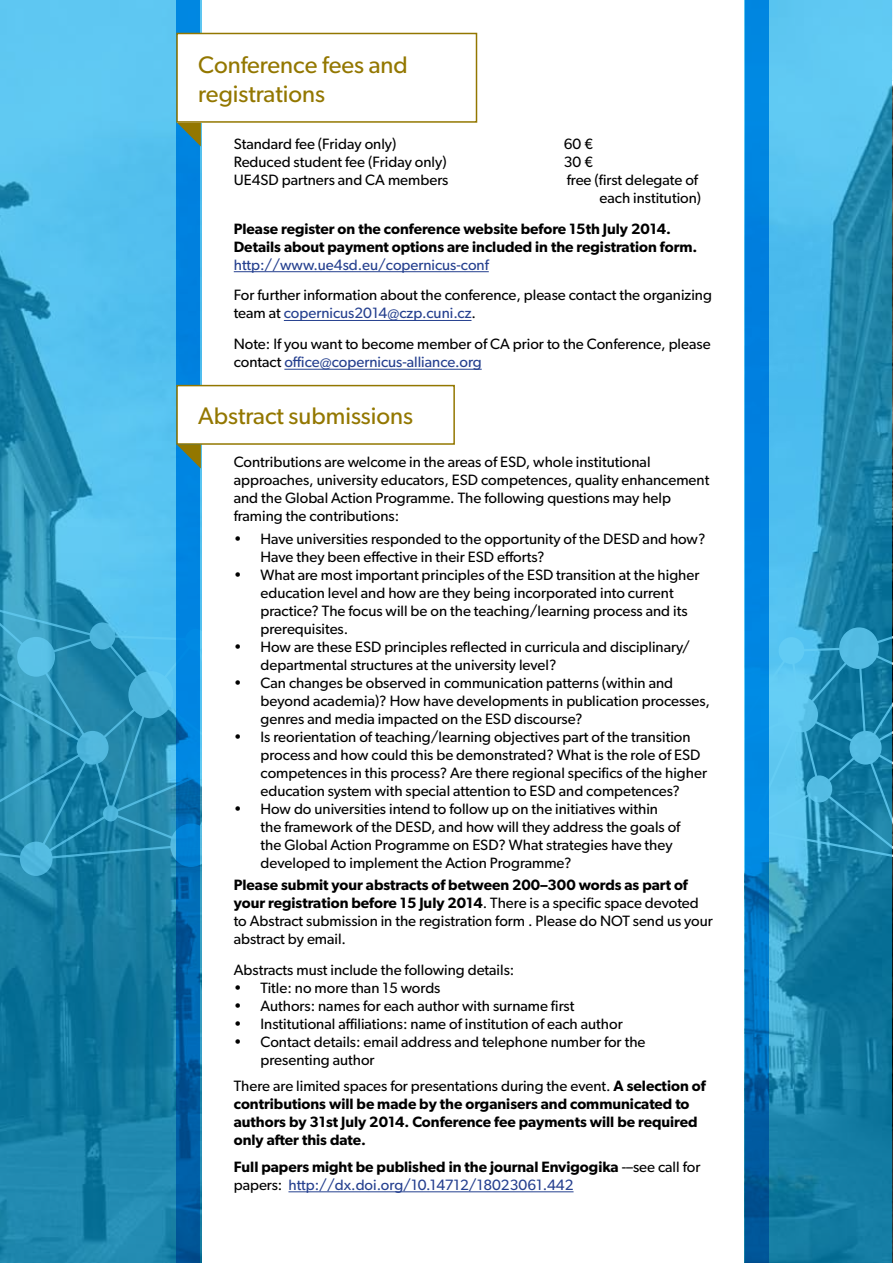
<style>
.page{position:relative;width:893px;height:1263px;background:#fff}
.page>*{position:absolute;margin:0;border:0;box-sizing:border-box;transform-origin:0 0}
.t1{font:24px/28.8px "Gibson";color:#937700}
.t2{font:15px/18px "Gibson";color:#000}
.t3{font:600 15px/18px "Gibson";color:#000}
.t4{font:15px "Gibson";color:#25408f}
.s1{color:#25408f}
.s2{font-weight:600}
.s3{font-weight:400}
.s4{font-weight:400;color:#25408f}
</style>
<div class="page">
<svg style="left:201px;top:595px;width:1px;height:281px"></svg>
<svg style="left:0;top:0;width:201px;height:1263px;background:#369ec7"></svg>
<svg style="left:176px;top:0;width:24px;height:1263px;background:#0072c4"></svg>
<div style="left:177px;top:33px;width:300px;height:90px;background:#fff"></div>
<div style="left:176px;top:33px;width:301px;height:90px;border:2px solid #937700"></div>
<svg style="left:177px;top:123px;width:24px;height:23px"></svg>
<svg style="left:177px;top:445px;width:24px;height:24px"></svg>
<div style="left:176px;top:385px;width:279px;height:60px;background:#fff;border:2px solid #937700"></div>
<svg style="left:892px;top:650px;width:1px;height:195px"></svg>
<svg style="left:769px;top:0;width:123px;height:1263px;background:#3099c1"></svg>
<hr style="left:234px;top:271px;width:255px;height:1px;background:#25408f">
<hr style="left:284px;top:320px;width:187px;height:1px;background:#25408f">
<hr style="left:284px;top:369px;width:198px;height:1px;background:#25408f">
<hr style="left:288px;top:1191px;width:286px;height:1px;background:#25408f">
<svg style="left:745px;top:0;width:24px;height:1263px;background:#007ad1"></svg>
<h1 class="t1" style="left:198px;top:50px;width:211px">Conference fees and registrations</h1>
<p class="t2" style="left:234px;top:135px;width:164px">Standard fee (Friday only)</p>
<p class="t2" style="left:564px;top:135px;width:31px">60 €</p>
<p class="t2" style="left:234px;top:153px;width:214px">Reduced student fee (Friday only)</p>
<p class="t2" style="left:564px;top:153px;width:31px">30 €</p>
<p class="t2" style="left:234px;top:171px;width:216px">UE4SD partners and CA members</p>
<p class="t2" style="left:567px;top:171px;width:136px;text-align:right">free (first delegate of each institution)</p>
<p class="t3" style="left:234px;top:219px;width:465px">Please register on the conference website before 15th July 2014.<br>Details about payment options are included in the registration form.</p>
<p class="t4" style="left:234px;top:255px;width:256px">http://www.ue4sd.eu/copernicus-conf</p>
<p class="t2" style="left:234px;top:286px;width:480px">For further information about the conference, please contact the organizing team at <span class="s1">copernicus2014@czp.cuni.cz</span>.</p>
<p class="t2" style="left:234px;top:335px;width:478px">Note: If you want to become member of CA prior to the Conference, please contact <span class="s1">office@copernicus-alliance.org</span></p>
<h1 class="t1" style="left:198px;top:401px;width:216px">Abstract submissions</h1>
<p class="t2" style="left:234px;top:453px;width:477px">Contributions are welcome in the areas of ESD, whole institutional approaches, university educators, ESD competences, quality enhancement and the Global Action Programme. The following questions may help framing the contributions:</p>
<p class="t2" style="left:261px;top:529px;width:446px;text-indent:-27px">• Have universities responded to the opportunity of the DESD and how?<br>Have they been effective in their ESD efforts?</p>
<p class="t2" style="left:261px;top:565px;width:440px;text-indent:-27px">• What are most important principles of the ESD transition at the higher education level and how are they being incorporated into current practice? The focus will be on the teaching/learning process and its prerequisites.</p>
<p class="t2" style="left:261px;top:637px;width:431px;text-indent:-27px">• How are these ESD principles reflected in curricula and disciplinary/ departmental structures at the university level?</p>
<p class="t2" style="left:261px;top:673px;width:451px;text-indent:-27px">• Can changes be observed in communication patterns (within and beyond academia)? How have developments in publication processes, genres and media impacted on the ESD discourse?</p>
<p class="t2" style="left:261px;top:727px;width:448px;text-indent:-27px">• Is reorientation of teaching/learning objectives part of the transition process and how could this be demonstrated? What is the role of ESD competences in this process? Are there regional specifics of the higher education system with special attention to ESD and competences?</p>
<p class="t2" style="left:261px;top:799px;width:421px;text-indent:-27px">• How do universities intend to follow up on the initiatives within the framework of the DESD, and how will they address the goals of the Global Action Programme on ESD? What strategies have they developed to implement the Action Programme?</p>
<p class="t2" style="left:234px;top:875px;width:481px"><span class="s2">Please submit your abstracts of between 200–300 words as part of your registration before 15 July 2014</span>. There is a specific space devoted to Abstract submission in the registration form . Please do NOT send us your abstract by email.</p>
<p class="t2" style="left:234px;top:960px;width:282px">Abstracts must include the following details:</p>
<p class="t2" style="left:234px;top:978px;width:208px">• Title: no more than 15 words</p>
<p class="t2" style="left:234px;top:996px;width:342px">• Authors: names for each author with surname first</p>
<p class="t2" style="left:234px;top:1014px;width:390px">• Institutional affiliations: name of institution of each author</p>
<p class="t2" style="left:261px;top:1032px;width:386px;text-indent:-27px">• Contact details: email address and telephone number for the presenting author</p>
<p class="t3" style="left:234px;top:1077px;width:473px"><span class="s3">There are limited spaces for presentations during the event.</span> A selection of contributions will be made by the organisers and communicated to authors by 31st July 2014. Conference fee payments will be required only after this date.</p>
<p class="t3" style="left:234px;top:1157px;width:468px">Full papers might be published in the journal Envigogika <span class="s3">-–see call for papers:</span> <span class="s4">http://dx.doi.org/10.14712/18023061.442</span></p>
</div>
